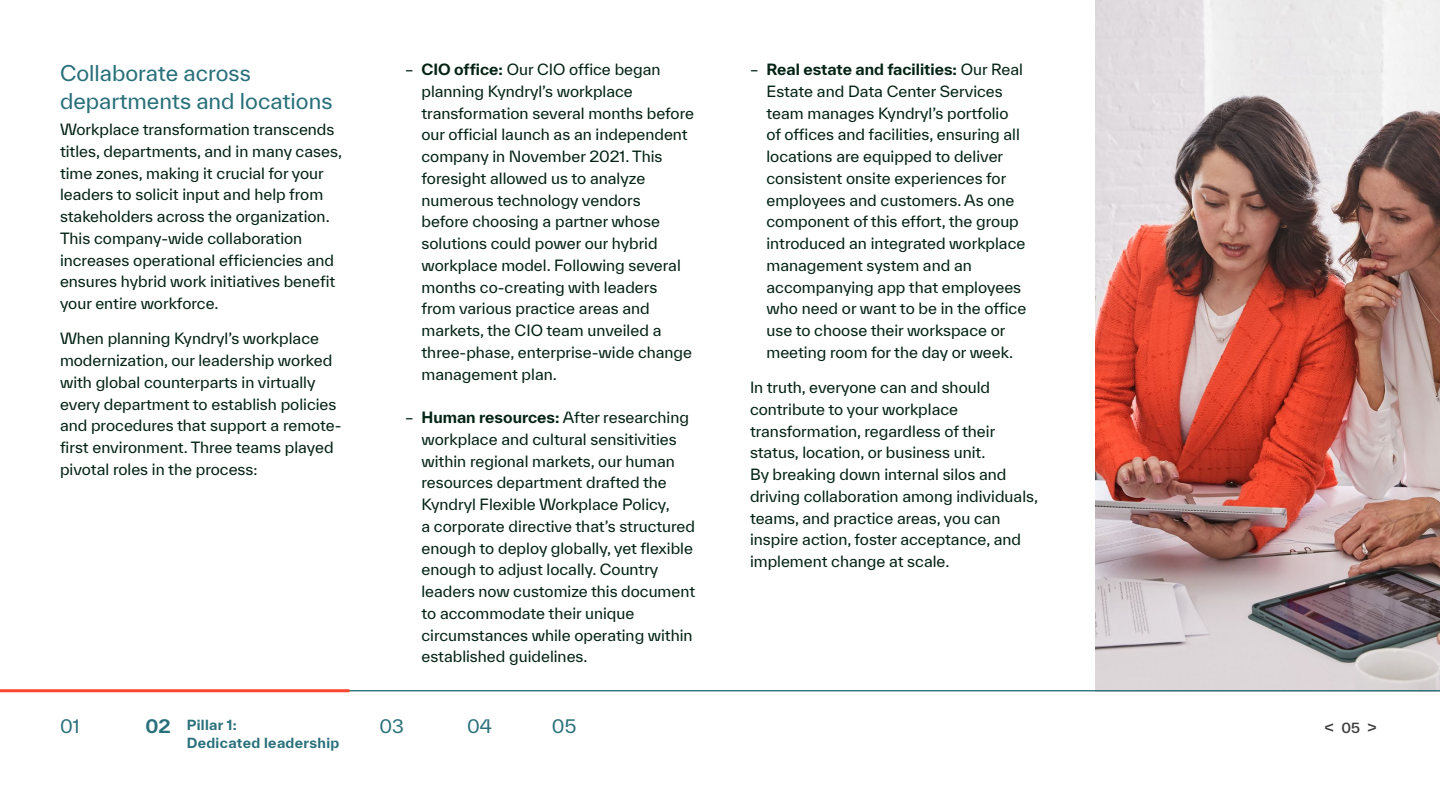
<style>
.page{position:relative;width:1440px;height:810px;background:#fff}
.page>*{position:absolute;margin:0;border:0;box-sizing:border-box;transform-origin:0 0}
.t1{font:21px/27.8px "TWK Everett";color:#29707a}
.t2{font:18px "TWK Everett";color:#29707a}
.t3{font:500 16.5px "TWK Everett";color:#3d3c3c}
.t4{font:15px/21.8px "TWK Everett";color:#042315}
.t5{font:700 13.5px "TWK Everett";letter-spacing:.025em;color:#29707a}
.s1{font-weight:700}
.s2{font-size:18px}
</style>
<div class="page">
<img style="left:1095px;top:0;width:345px;height:690px">
<hr style="left:0;top:690px;width:1440px;height:1px;background:#29707a">
<hr style="left:0;top:689px;width:350px;height:3px;background:#ff462d">
<h1 class="t1" style="left:60px;top:59px;width:274px">Collaborate across departments and locations</h1>
<p class="t4" style="left:60px;top:118px;width:284px">Workplace transformation transcends titles, departments, and in many cases, time zones, making it crucial for your leaders to solicit input and help from stakeholders across the organization.<br>This company-wide collaboration increases operational efficiencies and ensures hybrid work initiatives benefit your entire workforce.</p>
<p class="t4" style="left:60px;top:328px;width:283px">When planning Kyndryl’s workplace modernization, our leadership worked with global counterparts in virtually every department to establish policies and procedures that support a remote&shy;first environment. Three teams played pivotal roles in the process:</p>
<p class="t4" style="left:422px;top:58px;width:274px;text-indent:-16px">– <span class="s1">CIO office:</span> Our CIO office began planning Kyndryl’s workplace transformation several months before our official launch as an independent company in November 2021. This foresight allowed us to analyze numerous technology vendors<br>before choosing a partner whose solutions could power our hybrid workplace model. Following several months co-creating with leaders from various practice areas and markets, the CIO team unveiled a three-phase, enterprise-wide change management plan.</p>
<p class="t4" style="left:422px;top:406px;width:275px;text-indent:-17px">– <span class="s1">Human resources:</span> After researching workplace and cultural sensitivities within regional markets, our human resources department drafted the Kyndryl Flexible Workplace Policy,<br>a corporate directive that’s structured enough to deploy globally, yet flexible enough to adjust locally. Country leaders now customize this document to accommodate their unique circumstances while operating within established guidelines.</p>
<p class="t4" style="left:767px;top:58px;width:261px;text-indent:-16px">– <span class="s1">Real estate and facilities:</span> Our Real Estate and Data Center Services team manages Kyndryl’s portfolio of offices and facilities, ensuring all locations are equipped to deliver consistent onsite experiences for employees and customers. As one component of this effort, the group introduced an integrated workplace management system and an accompanying app that employees who need or want to be in the office use to choose their workspace or meeting room for the day or week.</p>
<p class="t4" style="left:750px;top:376px;width:290px">In truth, everyone can and should contribute to your workplace transformation, regardless of their status, location, or business unit.<br>By breaking down internal silos and driving collaboration among individuals, teams, and practice areas, you can inspire action, foster acceptance, and implement change at scale.</p>
<p class="t2" style="left:60px;top:714px;width:21px">01</p>
<p class="t5" style="left:146px;top:715px;width:93px"><span class="s2">02</span> Pillar 1:</p>
<p class="t2" style="left:379px;top:714px;width:26px">03</p>
<p class="t2" style="left:467px;top:714px;width:26px">04</p>
<p class="t2" style="left:552px;top:714px;width:26px">05</p>
<p class="t3" style="left:1324px;top:714px;width:54px">&lt; <sub>05</sub> &gt;</p>
<p class="t5" style="left:187px;top:733px;width:154px">Dedicated leadership</p>
</div>
